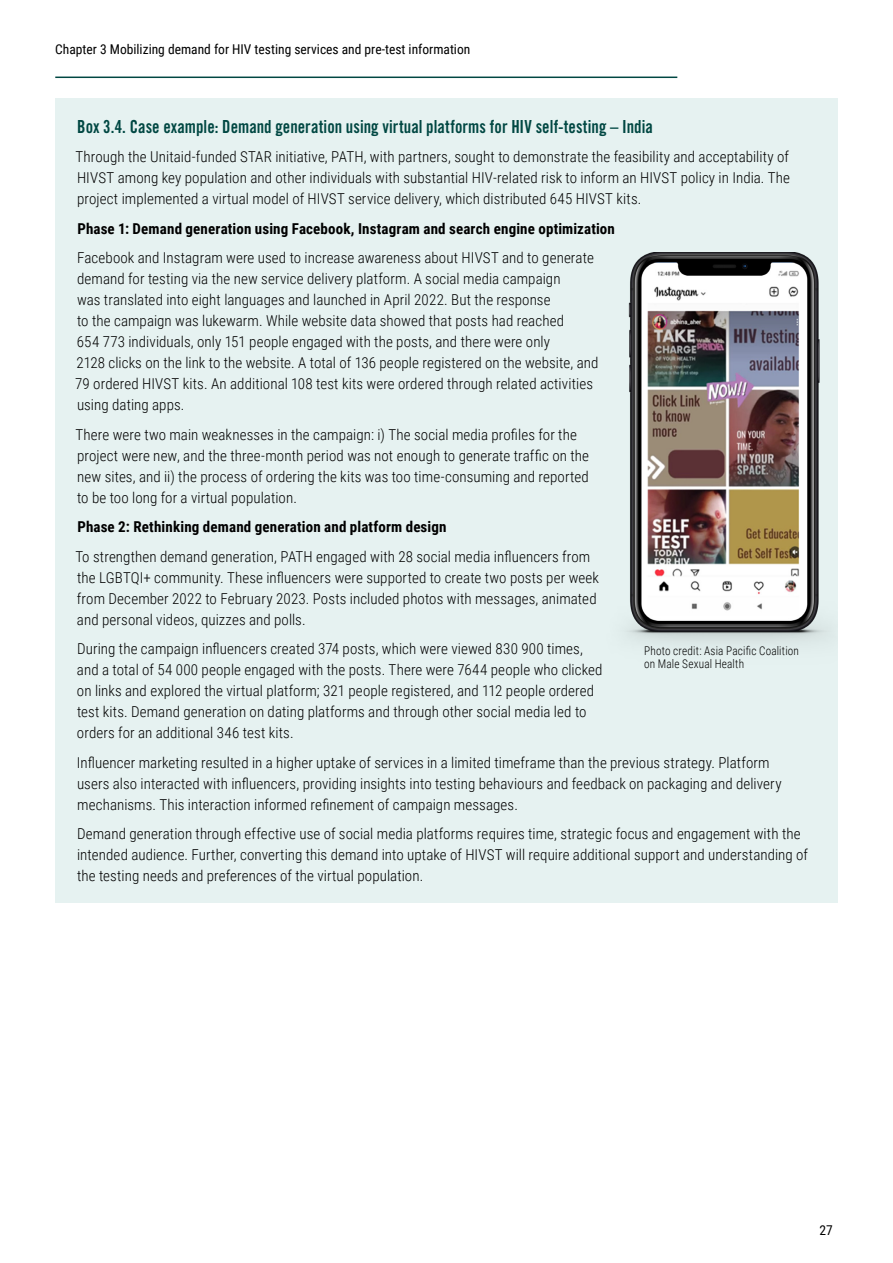
<style>
.page{position:relative;width:893px;height:1263px;background:#fff}
.page>*{position:absolute;margin:0;border:0;box-sizing:border-box;transform-origin:0 0}
.Box_title{font:18px "Trade Gothic LT Std Bd Cn 20";letter-spacing:.005em;color:#004742;scale:.93 1}
.Body{font:300 15px/21px "Roboto Condensed";letter-spacing:.005em;color:#000}
.Body-2{font:700 15px "Roboto Condensed";letter-spacing:.01em;color:#000}
.t1{font:13.5px "Roboto Condensed";color:#000}
.Footnotes{font:300 12px/13.5px "Roboto Condensed";letter-spacing:.015em;color:#000;scale:.94 1}
</style>
<div class="page">
<hr style="left:55px;top:77px;width:622px;height:1px;background:#004742">
<div style="left:55px;top:98px;width:783px;height:804px;background:#e6f2f1"></div>
<img style="left:626px;top:252px;width:204px;height:392px">
<p class="t1" style="left:55px;top:39px;width:417px">Chapter 3 Mobilizing demand for HIV testing services and pre-test information</p>
<p class="Box_title" style="left:77px;top:115px;width:621px">Box 3.4. Case example: Demand generation using virtual platforms for HIV self-testing – India</p>
<p class="Body" style="left:75px;top:146px;width:716px;text-align:justify">Through the Unitaid-funded STAR initiative, PATH, with partners, sought to demonstrate the feasibility and acceptability of HIVST among key population and other individuals with substantial HIV-related risk to inform an HIVST policy in India. The project implemented a virtual model of HIVST service delivery, which distributed 645 HIVST kits.</p>
<p class="Body-2" style="left:77px;top:218px;width:539px">Phase 1: Demand generation using Facebook, Instagram and search engine optimization</p>
<p class="Body" style="left:75px;top:247px;width:525px">Facebook and Instagram were used to increase awareness about HIVST and to generate demand for testing via the new service delivery platform. A social media campaign<br>was translated into eight languages and launched in April 2022. But the response<br>to the campaign was lukewarm. While website data showed that posts had reached<br>654 773 individuals, only 151 people engaged with the posts, and there were only<br>2128 clicks on the link to the website. A total of 136 people registered on the website, and 79 ordered HIVST kits. An additional 108 test kits were ordered through related activities using dating apps.</p>
<p class="Body" style="left:75px;top:423px;width:515px">There were two main weaknesses in the campaign: i) The social media profiles for the project were new, and the three-month period was not enough to generate traffic on the new sites, and ii) the process of ordering the kits was too time-consuming and reported to be too long for a virtual population.</p>
<p class="Body-2" style="left:77px;top:516px;width:371px">Phase 2: Rethinking demand generation and platform design</p>
<p class="Body" style="left:75px;top:545px;width:525px">To strengthen demand generation, PATH engaged with 28 social media influencers from the LGBTQI+ community. These influencers were supported to create two posts per week from December 2022 to February 2023. Posts included photos with messages, animated and personal videos, quizzes and polls.</p>
<p class="Body" style="left:77px;top:638px;width:527px">During the campaign influencers created 374 posts, which were viewed 830 900 times, and a total of 54 000 people engaged with the posts. There were 7644 people who clicked on links and explored the virtual platform; 321 people registered, and 112 people ordered test kits. Demand generation on dating platforms and through other social media led to orders for an additional 346 test kits.</p>
<p class="Body" style="left:77px;top:751px;width:706px">Influencer marketing resulted in a higher uptake of services in a limited timeframe than the previous strategy. Platform users also interacted with influencers, providing insights into testing behaviours and feedback on packaging and delivery mechanisms. This interaction informed refinement of campaign messages.</p>
<p class="Body" style="left:77px;top:823px;width:732px">Demand generation through effective use of social media platforms requires time, strategic focus and engagement with the intended audience. Further, converting this demand into uptake of HIVST will require additional support and understanding of the testing needs and preferences of the virtual population.</p>
<p class="Footnotes" style="left:644px;top:643px;width:166px">Photo credit: Asia Pacific Coalition on Male Sexual Health</p>
<p class="t1" style="left:819px;top:1221px;width:15px">27</p>
</div>
